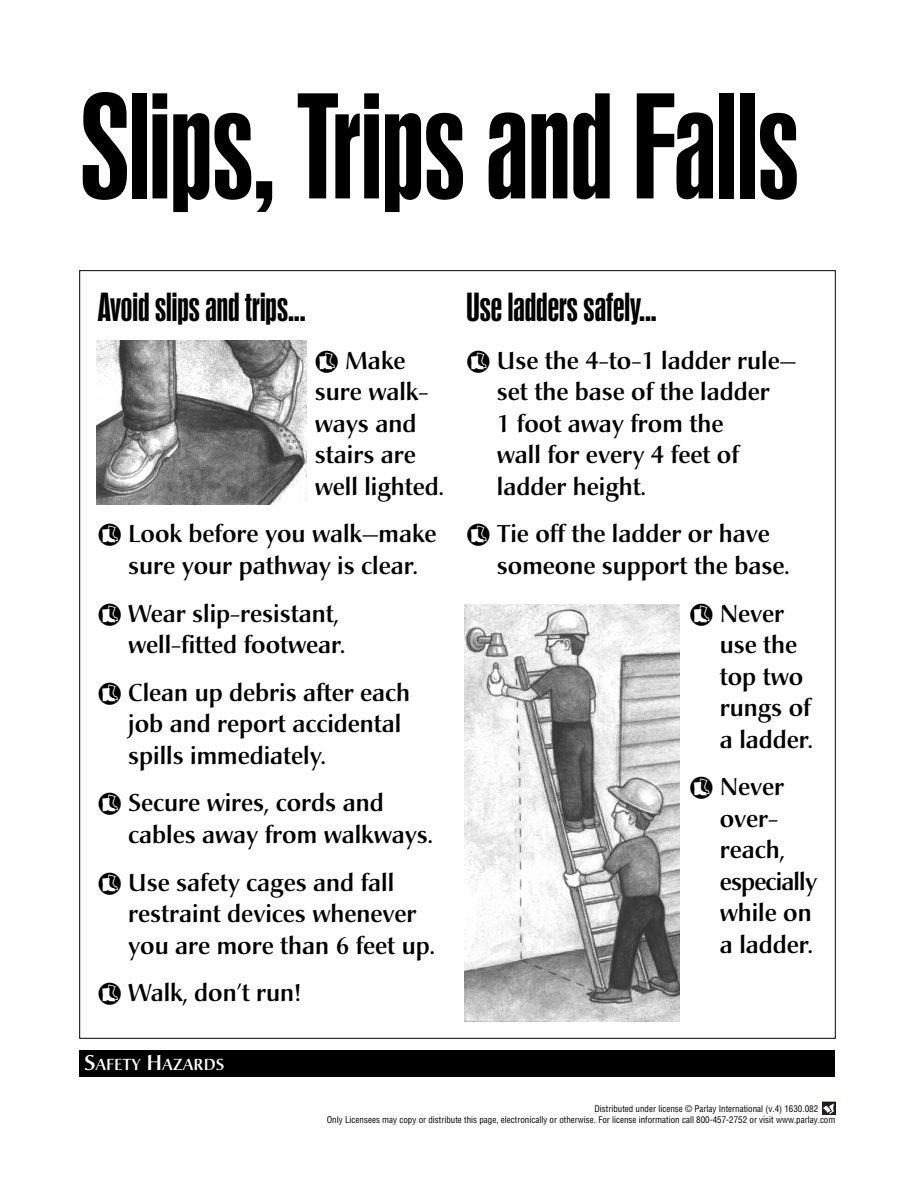
<style>
.page{position:relative;width:918px;height:1188px;background:#fff}
.page>*{position:absolute;margin:0;border:0;box-sizing:border-box;transform-origin:0 0}
.t1{font:700 133.5px "Hadrian";color:#000}
.t2{font:700 36px "Hadrian";color:#000}
.t3{font:500 24px/31.5px "Christiana";color:#000}
.t4{font:500 15.75px "Christiana";letter-spacing:.02em;color:#fff}
.t5{font:condensed 9px "Helvetica";color:#000}
.s1{font-size:21px}
</style>
<div class="page">
<svg style="left:822px;top:1102px;width:14px;height:13px"></svg>
<div style="left:80px;top:1051px;width:756px;height:26px;background:#000"></div>
<img style="left:97px;top:340px;width:209px;height:164px">
<img style="left:465px;top:605px;width:214px;height:417px">
<h1 class="t1" style="left:81px;top:87px;width:719px">Slips, Trips and Falls</h1>
<h2 class="t2" style="left:98px;top:291px;width:210px">Avoid slips and trips...</h2>
<p class="t3" style="left:315px;top:347px;width:130px;text-indent:31px">Make sure walk&shy;ways and stairs are well lighted.</p>
<p class="t3" style="left:128px;top:521px;width:310px">Look before you walk—make sure your pathway is clear.</p>
<p class="t3" style="left:128px;top:600px;width:218px">Wear slip-resistant, well-fitted footwear.</p>
<p class="t3" style="left:128px;top:679px;width:283px">Clean up debris after each job and report accidental spills immediately.</p>
<p class="t3" style="left:128px;top:790px;width:306px">Secure wires, cords and cables away from walkways.</p>
<p class="t3" style="left:128px;top:869px;width:308px">Use safety cages and fall restraint devices whenever you are more than 6 feet up.</p>
<p class="t3" style="left:128px;top:980px;width:174px">Walk, don’t run!</p>
<p class="t4" style="left:84px;top:1058px;width:142px"><span class="s1">S</span>AFETY <span class="s1">H</span>AZARDS</p>
<h2 class="t2" style="left:467px;top:291px;width:192px">Use ladders safely...</h2>
<p class="t3" style="left:497px;top:347px;width:301px">Use the 4-to-1 ladder rule— set the base of the ladder<br>1 foot away from the<br>wall for every 4 feet of ladder height.</p>
<p class="t3" style="left:497px;top:521px;width:294px">Tie off the ladder or have someone support the base.</p>
<p class="t3" style="left:720px;top:600px;width:95px">Never use the top two rungs of a ladder.</p>
<p class="t3" style="left:720px;top:774px;width:99px">Never over&shy;reach, especially while on a ladder.</p>
<p class="t5" style="left:594px;top:1106px;width:225px">Distributed under license © Parlay International (v.4) 1630.082</p>
<p class="t5" style="left:327px;top:1117px;width:510px">Only Licensees may copy or distribute this page, electronically or otherwise. For license information call 800-457-2752 or visit www.parlay.com</p>
</div>
